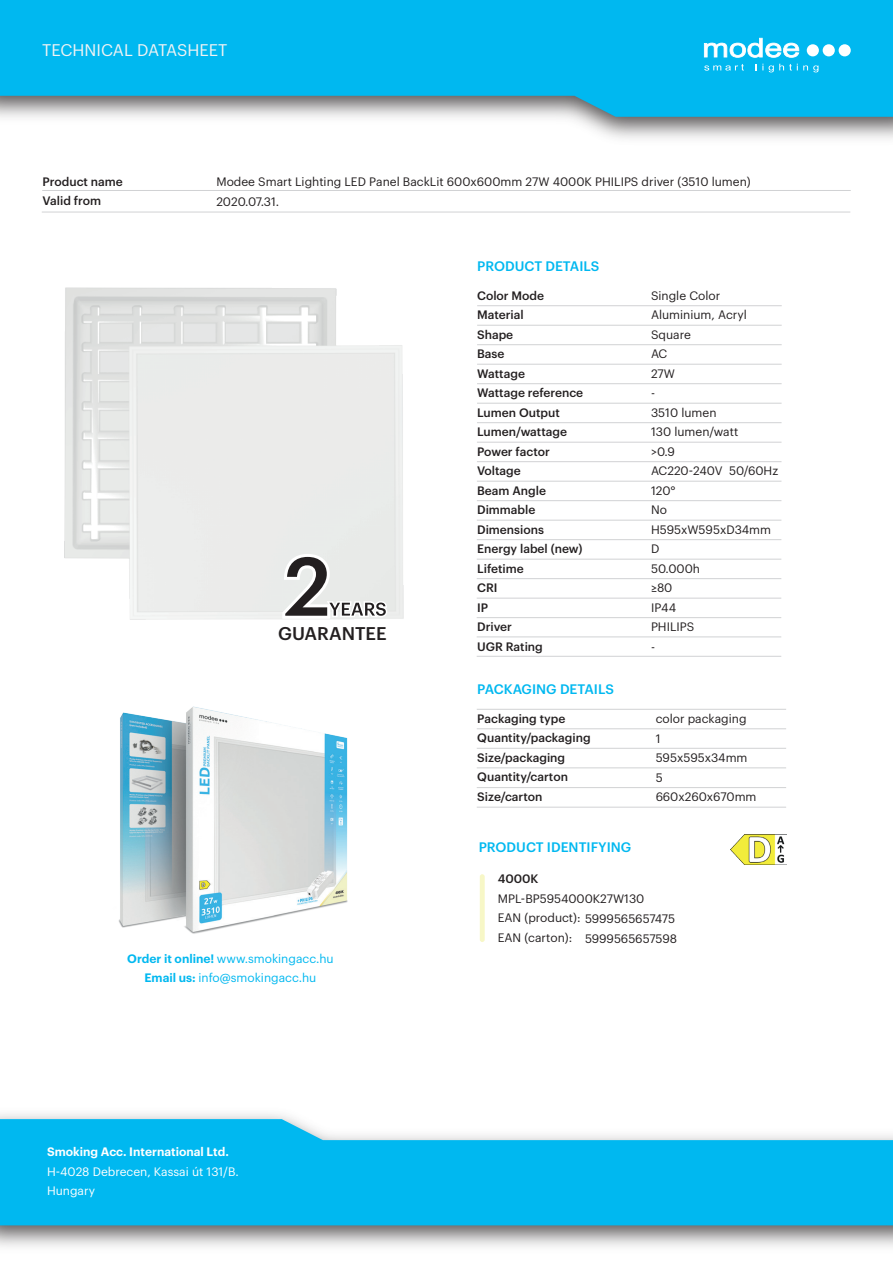
<style>
.page{position:relative;width:893px;height:1263px;background:#fff}
.page>*{position:absolute;margin:0;border:0;box-sizing:border-box;transform-origin:0 0}
.t1{font:500 18px "Graphik";color:#231f20}
.t2{font:16.5px "Graphik";color:#f2f3f4}
.t3{font:500 13.5px "Graphik";color:#00b8f0}
.t4{font:12px/19.5px "Graphik";color:#231f20}
.t5{font:500 12px/19.5px "Graphik";color:#231f20}
.t6{font:12px/19.5px "Graphik";color:#00b8f0;text-align:center}
.t7{font:12px/19.5px "Graphik";color:#fff}
.t8{font:600 12px "Graphik";color:#fff}
.s1{font-weight:600}
</style>
<div class="page">
<img style="left:0;top:1114px;width:893px;height:133px">
<svg style="left:0;top:1119px;width:893px;height:106px;background:#20c0f1"></svg>
<svg style="left:0;top:0;width:893px;height:117px;background:#16b7e8"></svg>
<hr style="left:43px;top:190px;width:807px;height:1px;background:#d1d2d4">
<hr style="left:42px;top:212px;width:808px;height:1px;background:#d1d2d4">
<svg style="left:704px;top:38px;width:95px;height:20px"></svg>
<div style="left:807px;top:44px;width:12px;height:12px;background:#fff;border-radius:50%"></div>
<div style="left:823px;top:44px;width:12px;height:12px;background:#fff;border-radius:50%"></div>
<div style="left:839px;top:44px;width:12px;height:12px;background:#fff;border-radius:50%"></div>
<svg style="left:704px;top:64px;width:40px;height:7px"></svg>
<svg style="left:756px;top:64px;width:7px;height:6px"></svg>
<svg style="left:769px;top:64px;width:49px;height:8px"></svg>
<img style="left:64px;top:287px;width:340px;height:333px">
<svg style="left:282px;top:554px;width:105px;height:65px"></svg>
<hr style="left:477px;top:728px;width:309px;height:1px;background:#d1d2d4">
<hr style="left:477px;top:748px;width:309px;height:1px;background:#d1d2d4">
<hr style="left:477px;top:709px;width:309px;height:1px;background:#d1d2d4">
<hr style="left:477px;top:767px;width:309px;height:1px;background:#d1d2d4">
<hr style="left:477px;top:787px;width:309px;height:1px;background:#d1d2d4">
<hr style="left:477px;top:807px;width:309px;height:1px;background:#d1d2d4">
<hr style="left:477px;top:636px;width:304px;height:1px;background:#d1d2d4">
<hr style="left:477px;top:656px;width:304px;height:1px;background:#d1d2d4">
<hr style="left:477px;top:305px;width:305px;height:1px;background:#d1d2d4">
<hr style="left:477px;top:325px;width:305px;height:1px;background:#d1d2d4">
<hr style="left:477px;top:344px;width:305px;height:1px;background:#d1d2d4">
<hr style="left:477px;top:364px;width:305px;height:1px;background:#d1d2d4">
<hr style="left:477px;top:383px;width:305px;height:1px;background:#d1d2d4">
<hr style="left:477px;top:403px;width:305px;height:1px;background:#d1d2d4">
<hr style="left:477px;top:422px;width:305px;height:1px;background:#d1d2d4">
<hr style="left:477px;top:442px;width:304px;height:1px;background:#d1d2d4">
<hr style="left:477px;top:461px;width:304px;height:1px;background:#d1d2d4">
<hr style="left:477px;top:481px;width:304px;height:1px;background:#d1d2d4">
<hr style="left:477px;top:500px;width:304px;height:1px;background:#d1d2d4">
<hr style="left:477px;top:520px;width:304px;height:1px;background:#d1d2d4">
<hr style="left:477px;top:539px;width:304px;height:1px;background:#d1d2d4">
<hr style="left:477px;top:559px;width:304px;height:1px;background:#d1d2d4">
<hr style="left:477px;top:578px;width:304px;height:1px;background:#d1d2d4">
<hr style="left:477px;top:598px;width:304px;height:1px;background:#d1d2d4">
<hr style="left:477px;top:617px;width:304px;height:1px;background:#d1d2d4">
<div style="left:480px;top:874px;width:5px;height:68px;background:#f7f7c7;border-radius:2px"></div>
<img style="left:731px;top:834px;width:55px;height:31px">
<img style="left:118px;top:706px;width:230px;height:228px">
<h2 class="t2" style="left:42px;top:37px;width:187px">TECHNICAL DATASHEET</h2>
<p class="t5" style="left:43px;top:171px;width:82px">Product name<br>Valid from</p>
<p class="t4" style="left:216px;top:171px;width:536px">Modee Smart Lighting LED Panel BackLit 600x600mm 27W 4000K PHILIPS driver (3510 lumen)<br>2020.07.31.</p>
<h1 class="t1" style="left:278px;top:620px;width:110px">GUARANTEE</h1>
<p class="t6" style="left:127px;top:947px;width:208px"><span class="s1">Order it online!</span> www.smokingacc.hu<br><span class="s1">Email us:</span> info@smokingacc.hu</p>
<p class="t8" style="left:47px;top:1143px;width:183px">Smoking Acc. International Ltd.</p>
<p class="t7" style="left:47px;top:1161px;width:193px">H-4028 Debrecen, Kassai út 131/B.<br>Hungary</p>
<p class="t3" style="left:477px;top:255px;width:124px">PRODUCT DETAILS</p>
<p class="t5" style="left:477px;top:285px;width:108px">Color Mode<br>Material<br>Shape<br>Base<br>Wattage<br>Wattage reference<br>Lumen Output<br>Lumen/wattage<br>Power factor<br>Voltage<br>Beam Angle<br>Dimmable<br>Dimensions<br>Energy label (new)<br>Lifetime<br>CRI<br>IP<br>Driver<br>UGR Rating</p>
<p class="t4" style="left:651px;top:285px;width:129px">Single Color<br>Aluminium, Acryl<br>Square<br>AC<br>27W<br>-<br>3510 lumen<br>130 lumen/watt<br>&gt;0.9<br>AC220-240V 50/60Hz<br>120°<br>No<br>H595xW595xD34mm<br>D<br>50.000h<br>≥80<br>IP44<br>PHILIPS<br>-</p>
<p class="t3" style="left:477px;top:679px;width:138px">PACKAGING DETAILS</p>
<p class="t5" style="left:477px;top:708px;width:115px">Packaging type<br>Quantity/packaging<br>Size/packaging<br>Quantity/carton<br>Size/carton</p>
<p class="t4" style="left:656px;top:708px;width:102px">color packaging<br>1<br>595x595x34mm<br>5<br>660x260x670mm</p>
<p class="t3" style="left:479px;top:836px;width:154px">PRODUCT IDENTIFYING</p>
<p class="t5" style="left:498px;top:868px;width:42px">4000K</p>
<p class="t4" style="left:498px;top:888px;width:179px">MPL-BP5954000K27W130<br>EAN (product): 5999565657475<br>EAN (carton):</p>
<p class="t4" style="left:585px;top:927px;width:94px">5999565657598</p>
</div>
